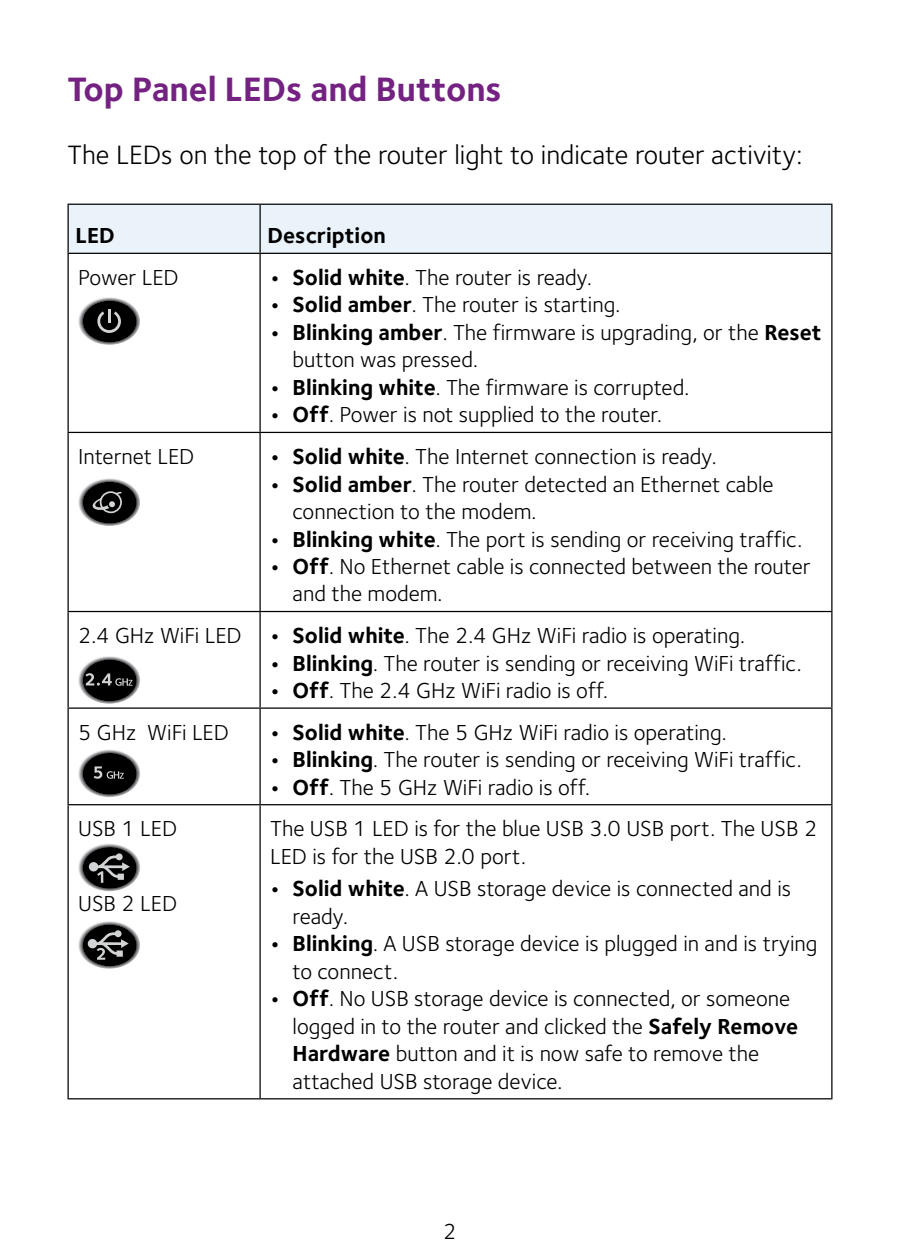
<style>
.page{position:relative;width:900px;height:1260px;background:#fff}
.page>*{position:absolute;margin:0;border:0;box-sizing:border-box;transform-origin:0 0}
.t1{font:700 35px "Foundry Sterling";color:#742282}
.t2{font:27.5px "Foundry Sterling";color:#000}
.t3{font:22.5px/27.5px "Foundry Sterling";color:#000}
.t4{font:700 22.5px "Foundry Sterling";color:#000}
.s1{font-weight:700}
</style>
<div class="page">
<div style="left:69px;top:205px;width:762px;height:48px;background:#eaf3fa"></div>
<hr style="left:68px;top:432px;width:192px;height:1px;background:#000">
<hr style="left:68px;top:433px;width:1px;height:178px;background:#000">
<hr style="left:260px;top:432px;width:573px;height:1px;background:#000">
<hr style="left:259px;top:433px;width:2px;height:178px;background:#000">
<hr style="left:831px;top:433px;width:1px;height:178px;background:#000">
<hr style="left:68px;top:611px;width:192px;height:1px;background:#000">
<hr style="left:68px;top:612px;width:1px;height:95px;background:#000">
<hr style="left:260px;top:611px;width:573px;height:1px;background:#000">
<hr style="left:259px;top:612px;width:2px;height:95px;background:#000">
<hr style="left:831px;top:612px;width:1px;height:95px;background:#000">
<hr style="left:68px;top:707px;width:192px;height:2px;background:#000">
<hr style="left:68px;top:709px;width:1px;height:95px;background:#000">
<hr style="left:260px;top:707px;width:573px;height:2px;background:#000">
<hr style="left:259px;top:709px;width:2px;height:95px;background:#000">
<hr style="left:831px;top:709px;width:1px;height:95px;background:#000">
<hr style="left:68px;top:804px;width:192px;height:1px;background:#000">
<hr style="left:68px;top:805px;width:1px;height:293px;background:#000">
<hr style="left:260px;top:804px;width:573px;height:1px;background:#000">
<hr style="left:259px;top:805px;width:2px;height:293px;background:#000">
<hr style="left:831px;top:805px;width:1px;height:293px;background:#000">
<hr style="left:68px;top:1098px;width:192px;height:1px;background:#000">
<hr style="left:260px;top:1098px;width:573px;height:1px;background:#000">
<hr style="left:68px;top:204px;width:192px;height:1px;background:#000">
<hr style="left:68px;top:205px;width:1px;height:48px;background:#000">
<hr style="left:260px;top:204px;width:573px;height:1px;background:#000">
<hr style="left:259px;top:205px;width:2px;height:48px;background:#000">
<hr style="left:831px;top:205px;width:1px;height:48px;background:#000">
<hr style="left:68px;top:253px;width:192px;height:1px;background:#000">
<hr style="left:68px;top:254px;width:1px;height:178px;background:#000">
<hr style="left:260px;top:253px;width:573px;height:1px;background:#000">
<hr style="left:259px;top:254px;width:2px;height:178px;background:#000">
<hr style="left:831px;top:254px;width:1px;height:178px;background:#000">
<svg style="left:78px;top:297px;width:62px;height:48px"></svg>
<hr style="left:108px;top:309px;width:3px;height:14px;background:#d1d3d4">
<svg style="left:78px;top:478px;width:62px;height:48px"></svg>
<svg style="left:78px;top:656px;width:62px;height:48px"></svg>
<svg style="left:78px;top:749px;width:62px;height:48px"></svg>
<svg style="left:78px;top:844px;width:62px;height:47px"></svg>
<svg style="left:78px;top:921px;width:62px;height:48px"></svg>
<h1 class="t1" style="left:68px;top:68px;width:436px">Top Panel LEDs and Buttons</h1>
<p class="t2" style="left:68px;top:138px;width:737px">The LEDs on the top of the router light to indicate router activity:</p>
<p class="t4" style="left:76px;top:222px;width:41px">LED</p>
<p class="t4" style="left:268px;top:222px;width:120px">Description</p>
<p class="t3" style="left:78px;top:264px;width:102px">Power LED</p>
<p class="t3" style="left:270px;top:264px;width:323px"><span class="s1">• Solid white</span>. The router is ready.</p>
<p class="t3" style="left:270px;top:291px;width:352px"><span class="s1">• Solid amber</span>. The router is starting.</p>
<p class="t3" style="left:293px;top:319px;width:531px;text-indent:-22px"><span class="s1">• Blinking amber</span>. The firmware is upgrading, or the <span class="s1">Reset </span>button was pressed.</p>
<p class="t3" style="left:270px;top:374px;width:421px"><span class="s1">• Blinking white</span>. The firmware is corrupted.</p>
<p class="t3" style="left:270px;top:401px;width:393px"><span class="s1">• Off</span>. Power is not supplied to the router.</p>
<p class="t3" style="left:78px;top:443px;width:118px">Internet LED</p>
<p class="t3" style="left:270px;top:443px;width:448px"><span class="s1">• Solid white</span>. The Internet connection is ready.</p>
<p class="t3" style="left:293px;top:470px;width:483px;text-indent:-22px"><span class="s1">• Solid amber</span>. The router detected an Ethernet cable connection to the modem.</p>
<p class="t3" style="left:270px;top:525px;width:534px"><span class="s1">• Blinking white</span>. The port is sending or receiving traffic.</p>
<p class="t3" style="left:293px;top:553px;width:520px;text-indent:-22px"><span class="s1">• Off</span>. No Ethernet cable is connected between the router and the modem.</p>
<p class="t3" style="left:78px;top:622px;width:165px">2.4 GHz WiFi LED</p>
<p class="t3" style="left:270px;top:622px;width:476px"><span class="s1">• Solid white</span>. The 2.4 GHz WiFi radio is operating.</p>
<p class="t3" style="left:270px;top:650px;width:533px"><span class="s1">• Blinking</span>. The router is sending or receiving WiFi traffic.</p>
<p class="t3" style="left:270px;top:677px;width:340px"><span class="s1">• Off</span>. The 2.4 GHz WiFi radio is off.</p>
<p class="t3" style="left:78px;top:719px;width:152px">5 GHz WiFi LED</p>
<p class="t3" style="left:270px;top:719px;width:458px"><span class="s1">• Solid white</span>. The 5 GHz WiFi radio is operating.</p>
<p class="t3" style="left:270px;top:746px;width:533px"><span class="s1">• Blinking</span>. The router is sending or receiving WiFi traffic.</p>
<p class="t3" style="left:270px;top:774px;width:321px"><span class="s1">• Off</span>. The 5 GHz WiFi radio is off.</p>
<p class="t3" style="left:78px;top:815px;width:101px">USB 1 LED</p>
<p class="t3" style="left:270px;top:815px;width:549px">The USB 1 LED is for the blue USB 3.0 USB port. The USB 2<br>LED is for the USB 2.0 port.</p>
<p class="t3" style="left:293px;top:875px;width:500px;text-indent:-22px"><span class="s1">• Solid white</span>. A USB storage device is connected and is ready.</p>
<p class="t3" style="left:293px;top:930px;width:526px;text-indent:-22px"><span class="s1">• Blinking</span>. A USB storage device is plugged in and is trying to connect.</p>
<p class="t3" style="left:293px;top:985px;width:507px;text-indent:-22px"><span class="s1">• Off</span>. No USB storage device is connected, or someone logged in to the router and clicked the <span class="s1">Safely Remove Hardware</span> button and it is now safe to remove the attached USB storage device.</p>
<p class="t3" style="left:78px;top:890px;width:101px">USB 2 LED</p>
<p class="t3" style="left:443px;top:1218px;width:15px">2</p>
</div>
